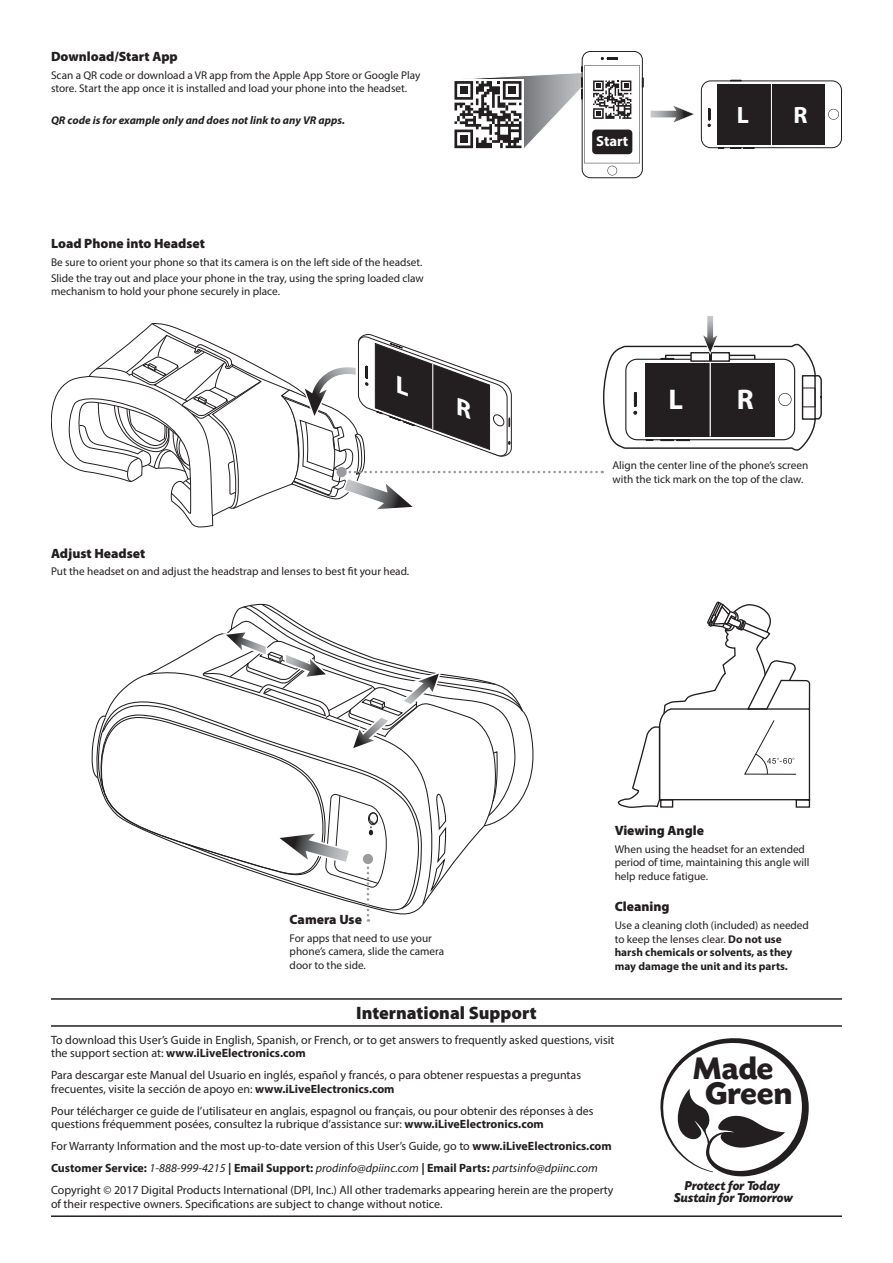
<style>
.page{position:relative;width:893px;height:1263px;background:#fff}
.page>*{position:absolute;margin:0;border:0;box-sizing:border-box;transform-origin:0 0}
.t1{font:700 32.85px/25.3px "Today SHOP";letter-spacing:.015em;color:#231f20;text-align:center}
.t2{font:700 28.5px "Myriad Pro";color:#fff}
.t3{font:700 23.7px "Myriad Pro";color:#fff}
.Section_Heading{font:900 18px "Myriad Pro";color:#231f20}
.t4{font:700 14.7px "Myriad Pro";color:#fff}
.Sub-Section_Heading{font:900 13.5px "Myriad Pro";color:#231f20}
.t5{font:italic 700 13.5px/12.3px "Today SHOP";letter-spacing:.02em;color:#231f20;text-align:center}
.Warranty_Footer{font:12px/13.5px "Myriad Pro";color:#231f20}
.Warranty_Footer-2{font:italic 12px "Myriad Pro";color:#231f20}
.Body{font:11.25px/13.5px "Myriad Pro";color:#231f20}
.Body-2{font:700 11.25px/13.5px "Myriad Pro";color:#231f20}
.Body-3{font:italic 700 11.25px "Myriad Pro";color:#231f20}
.s1{font-weight:400}
.s2{font-weight:700}
.s3{font-weight:700;font-style:normal}
</style>
<div class="page">
<hr style="left:51px;top:998px;width:791px;height:2px;background:#231f20">
<hr style="left:51px;top:1025px;width:791px;height:2px;background:#231f20">
<svg style="left:660px;top:1038px;width:149px;height:138px"></svg>
<hr style="left:51px;top:1215px;width:791px;height:2px;background:#231f20">
<div style="left:582px;top:51px;width:61px;height:127px;border:1px solid #231f20;border-radius:8px"></div>
<svg style="left:454px;top:57px;width:189px;height:118px"></svg>
<svg style="left:650px;top:105px;width:44px;height:18px"></svg>
<div style="left:701px;top:80px;width:141px;height:68px;border:1px solid #231f20;border-radius:9px"></div>
<svg style="left:828px;top:109px;width:11px;height:11px"></svg>
<div style="left:717px;top:84px;width:108px;height:61px;background:#231f20"></div>
<svg style="left:718px;top:147px;width:6px;height:2px"></svg>
<svg style="left:730px;top:147px;width:25px;height:2px"></svg>
<svg style="left:730px;top:80px;width:12px;height:1px"></svg>
<svg style="left:707px;top:108px;width:4px;height:19px"></svg>
<hr style="left:771px;top:84px;width:1px;height:61px;background:#fff">
<div style="left:592px;top:130px;width:40px;height:24px;background:#231f20;border-radius:4px"></div>
<svg style="left:618px;top:602px;width:192px;height:206px"></svg>
<svg style="left:94px;top:604px;width:429px;height:318px"></svg>
<div style="left:363px;top:854px;width:10px;height:10px;background:#999b9e;border-radius:50%"></div>
<svg style="left:51px;top:380px;width:163px;height:147px"></svg>
<svg style="left:69px;top:316px;width:753px;height:200px"></svg>
<p class="Sub-Section_Heading" style="left:51px;top:48px;width:128px">Download/Start App</p>
<p class="Body" style="left:51px;top:68px;width:371px">Scan a QR code or download a VR app from the Apple App Store or Google Play store. Start the app once it is installed and load your phone into the headset.</p>
<p class="Body-3" style="left:51px;top:113px;width:295px">QR code is for example only and does not link to any VR apps.</p>
<p class="Sub-Section_Heading" style="left:51px;top:235px;width:156px">Load Phone into Headset</p>
<p class="Body" style="left:51px;top:255px;width:373px">Be sure to orient your phone so that its camera is on the left side of the headset.</p>
<p class="Body" style="left:51px;top:271px;width:374px">Slide the tray out and place your phone in the tray, using the spring loaded claw mechanism to hold your phone securely in place.</p>
<p class="Sub-Section_Heading" style="left:51px;top:544px;width:96px">Adjust Headset</p>
<p class="Body" style="left:51px;top:564px;width:360px">Put the headset on and adjust the headstrap and lenses to best fit your head.</p>
<p class="t4" style="left:596px;top:132px;width:34px">Start</p>
<p class="t3" style="left:737px;top:99px;width:14px">L</p>
<p class="t3" style="left:793px;top:99px;width:16px">R</p>
<p class="t2" style="left:668px;top:381px;width:16px">L</p>
<p class="t2" style="left:737px;top:381px;width:18px">R</p>
<p class="Body" style="left:612px;top:459px;width:197px">Align the center line of the phone’s screen with the tick mark on the top of the claw.</p>
<p class="Sub-Section_Heading" style="left:290px;top:910px;width:74px">Camera Use</p>
<p class="Body" style="left:290px;top:931px;width:156px">For apps that need to use your phone’s camera, slide the camera door to the side.</p>
<p class="Section_Heading" style="left:356px;top:1001px;width:182px">International Support</p>
<p class="Sub-Section_Heading" style="left:615px;top:821px;width:91px">Viewing Angle</p>
<p class="Body" style="left:615px;top:842px;width:196px">When using the headset for an extended period of time, maintaining this angle will help reduce fatigue.</p>
<p class="Sub-Section_Heading" style="left:615px;top:898px;width:56px">Cleaning</p>
<p class="Body-2" style="left:615px;top:918px;width:196px"><span class="s1">Use a cleaning cloth (included) as needed to keep the lenses clear.</span> Do not use harsh chemicals or solvents, as they may damage the unit and its parts.</p>
<p class="Warranty_Footer" style="left:51px;top:1033px;width:565px">To download this User’s Guide in English, Spanish, or French, or to get answers to frequently asked questions, visit the support section at: <span class="s2">www.iLiveElectronics.com</span></p>
<p class="Warranty_Footer" style="left:51px;top:1068px;width:532px">Para descargar este Manual del Usuario en inglés, español y francés, o para obtener respuestas a preguntas frecuentes, visite la sección de apoyo en: <span class="s2">www.iLiveElectronics.com</span></p>
<p class="Warranty_Footer" style="left:51px;top:1104px;width:544px">Pour télécharger ce guide de l’utilisateur en anglais, espagnol ou français, ou pour obtenir des réponses à des questions fréquemment posées, consultez la rubrique d’assistance sur: <span class="s2">www.iLiveElectronics.com</span></p>
<p class="Warranty_Footer" style="left:51px;top:1139px;width:562px">For Warranty Information and the most up-to-date version of this User’s Guide, go to <span class="s2">www.iLiveElectronics.com</span></p>
<p class="Warranty_Footer-2" style="left:51px;top:1161px;width:548px"><span class="s3">Customer Service:</span> 1-888-999-4215 <span class="s3">| Email Support:</span> prodinfo@dpiinc.com <span class="s3">| Email Parts:</span> partsinfo@dpiinc.com</p>
<p class="Warranty_Footer" style="left:51px;top:1183px;width:564px">Copyright © 2017 Digital Products International (DPI, Inc.) All other trademarks appearing herein are the property of their respective owners. Specifications are subject to change without notice.</p>
<p class="t1" style="left:694px;top:1057px;width:100px">Made<br>Green</p>
<p class="t5" style="left:674px;top:1179px;width:120px">Protect for Today<br>Sustain for Tomorrow</p>
</div>
